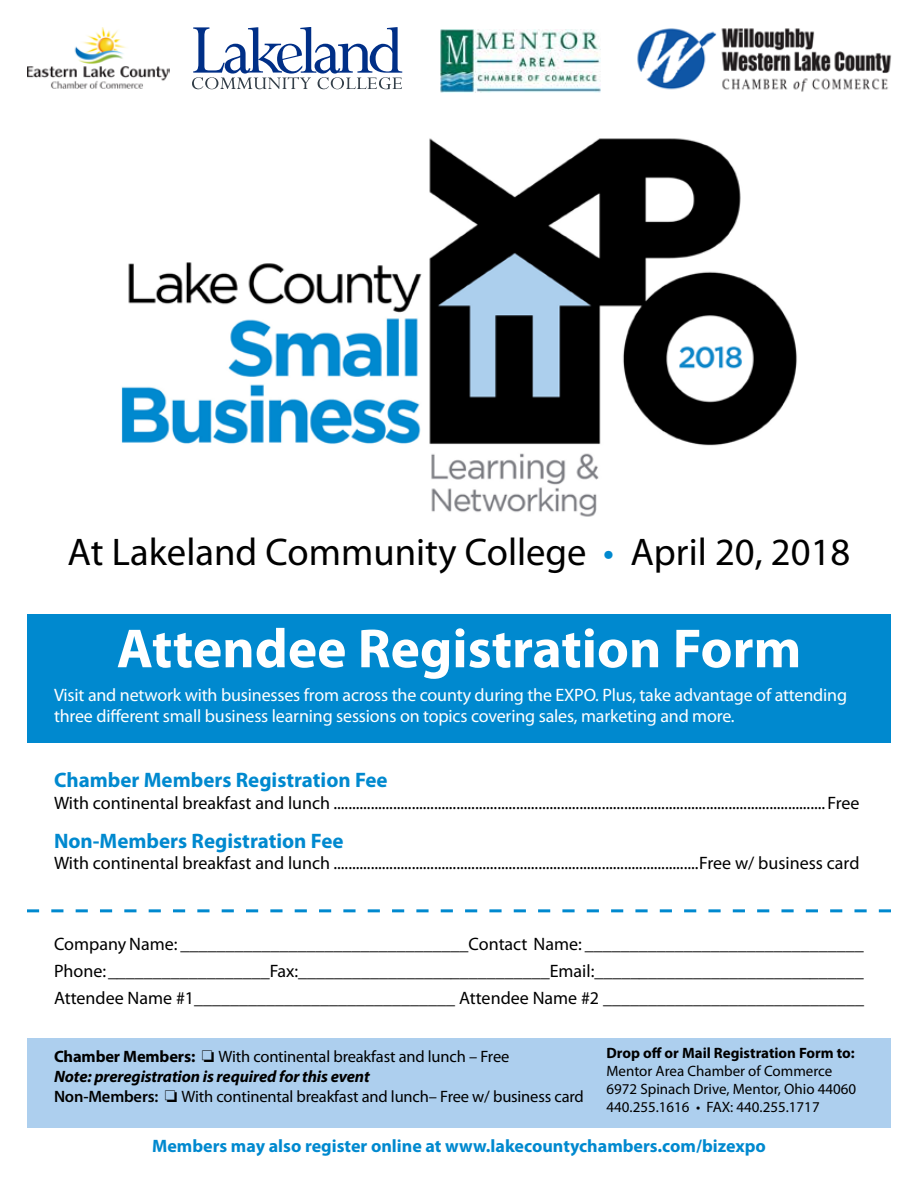
<style>
.page{position:relative;width:918px;height:1188px;background:#fff}
.page>*{position:absolute;margin:0;border:0;box-sizing:border-box;transform-origin:0 0}
.t1{font:700 55.5px "Myriad Pro";color:#fff}
.t2{font:38.7px "Myriad Pro";color:#000}
.t3{font:700 21px "Myriad Pro";color:#0089cf}
.t4{font:18px/27px "Myriad Pro";color:#000;text-align:justify}
.t5{font:18px/21.6px "Myriad Pro";letter-spacing:-.01em;color:#fff}
.t6{font:700 18px "Myriad Pro";color:#0089cf}
.t7{font:16.5px/19.8px "Myriad Pro";letter-spacing:-.01em;color:#000}
.t8{font:15px/18px "Myriad Pro";color:#000}
.t9{font:700 15px "Myriad Pro";color:#000}
.s1{color:#0089cf}
.s2{font-weight:700}
.s3{font-weight:700;font-style:italic}
.s4{font-weight:600}
</style>
<div class="page">
<div style="left:27px;top:614px;width:864px;height:128px;background:#0089cf"></div>
<div style="left:27px;top:1038px;width:864px;height:90px;background:#adcfee"></div>
<svg style="left:27px;top:909px;width:864px;height:3px"></svg>
<svg style="left:192px;top:27px;width:210px;height:62px"></svg>
<img style="left:27px;top:28px;width:143px;height:61px">
<img style="left:637px;top:28px;width:255px;height:64px">
<img style="left:440px;top:29px;width:161px;height:64px">
<img style="left:121px;top:138px;width:676px;height:379px">
<h2 class="t2" style="left:68px;top:528px;width:784px">At Lakeland Community College <span class="s1">•</span> April 20, 2018</h2>
<h1 class="t1" style="left:117px;top:612px;width:686px">Attendee Registration Form</h1>
<p class="t5" style="left:54px;top:683px;width:795px">Visit and network with businesses from across the county during the EXPO. Plus, take advantage of attending three different small business learning sessions on topics covering sales, marketing and more.</p>
<p class="t3" style="left:54px;top:767px;width:335px">Chamber Members Registration Fee</p>
<p class="t4" style="left:54px;top:789px;width:807px">With continental breakfast and lunch .................................................................................................................................... Free</p>
<p class="t3" style="left:54px;top:827px;width:291px">Non-Members Registration Fee</p>
<p class="t4" style="left:54px;top:849px;width:807px">With continental breakfast and lunch ..................................................................................................Free w/ business card</p>
<p class="t4" style="left:54px;top:930px;width:812px">Company Name: ________________________________Contact Name: _______________________________ Phone:__________________Fax:____________________________Email:______________________________ Attendee Name #1_____________________________ Attendee Name #2 _____________________________</p>
<p class="t9" style="left:606px;top:1044px;width:250px">Drop off or Mail Registration Form to:</p>
<p class="t8" style="left:606px;top:1062px;width:251px">Mentor Area Chamber of Commerce<br>6972 Spinach Drive, Mentor, Ohio 44060<br>440.255.1616 • FAX: 440.255.1717</p>
<p class="t7" style="left:54px;top:1047px;width:531px"><span class="s2">Chamber Members:</span> ❏ With continental breakfast and lunch – Free<br><span class="s3">Note: preregistration is required for this event<br></span><span class="s4">Non-Members:</span> ❏ With continental breakfast and lunch– Free w/ business card</p>
<p class="t6" style="left:152px;top:1134px;width:615px">Members may also register online at www.lakecountychambers.com/bizexpo</p>
</div>
